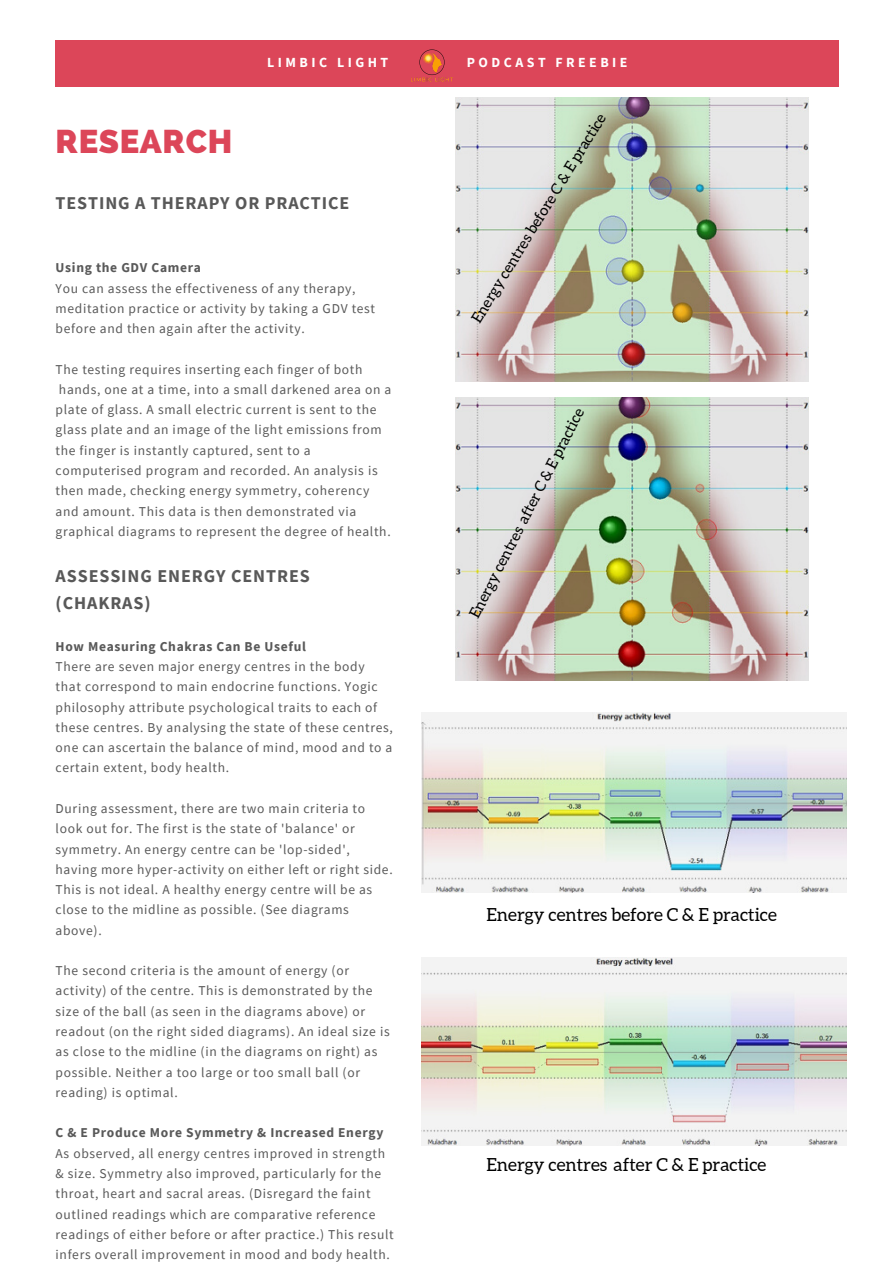
<style>
.page{position:relative;width:894px;height:1264px;background:#fff}
.page>*{position:absolute;margin:0;border:0;box-sizing:border-box;transform-origin:0 0}
.t1{font:800 32.7px "Raleway";letter-spacing:.02em;color:#dc4659}
.t2{font:18px "Aleo";color:#000}
.t3{font:700 18px/27px "Source Sans Pro";letter-spacing:.05em;color:#595959}
.t4{font:15px "Aleo";color:#000}
.t5{font:700 13.95px "Source Sans Pro";letter-spacing:.25em;color:#fff}
.t6{font:13.5px/20.2px "Source Sans Pro";letter-spacing:.05em;color:#595959}
.t7{font:700 13.5px "Source Sans Pro";letter-spacing:.05em;color:#595959}
</style>
<div class="page">
<img style="left:455px;top:97px;width:353px;height:284px">
<div style="left:56px;top:40px;width:782px;height:47px;background:#dc4659"></div>
<img style="left:411px;top:49px;width:42px;height:33px">
<img style="left:422px;top:957px;width:424px;height:188px">
<img style="left:455px;top:398px;width:353px;height:282px">
<img style="left:422px;top:712px;width:424px;height:180px">
<p class="t5" style="left:267px;top:54px;width:122px">LIMBIC LIGHT</p>
<p class="t5" style="left:466px;top:54px;width:162px">PODCAST FREEBIE</p>
<h1 class="t1" style="left:56px;top:123px;width:178px">RESEARCH</h1>
<h2 class="t3" style="left:56px;top:189px;width:295px">TESTING A THERAPY OR PRACTICE</h2>
<p class="t7" style="left:56px;top:259px;width:147px">Using the GDV Camera</p>
<p class="t6" style="left:56px;top:277px;width:321px">You can assess the effectiveness of any therapy, meditation practice or activity by taking a GDV test before and then again after the activity.</p>
<p class="t6" style="left:56px;top:359px;width:337px">The testing requires inserting each finger of both hands, one at a time, into a small darkened area on a plate of glass. A small electric current is sent to the glass plate and an image of the light emissions from the finger is instantly captured, sent to a computerised program and recorded. An analysis is then made, checking energy symmetry, coherency and amount. This data is then demonstrated via graphical diagrams to represent the degree of health.</p>
<h2 class="t3" style="left:56px;top:562px;width:256px">ASSESSING ENERGY CENTRES (CHAKRAS)</h2>
<p class="t7" style="left:56px;top:637px;width:252px">How Measuring Chakras Can Be Useful</p>
<p class="t6" style="left:56px;top:656px;width:338px">There are seven major energy centres in the body that correspond to main endocrine functions. Yogic philosophy attribute psychological traits to each of these centres. By analysing the state of these centres, one can ascertain the balance of mind, mood and to a certain extent, body health.</p>
<p class="t6" style="left:56px;top:798px;width:338px">During assessment, there are two main criteria to look out for. The first is the state of 'balance' or symmetry. An energy centre can be 'lop-sided', having more hyper-activity on either left or right side.<br>This is not ideal. A healthy energy centre will be as close to the midline as possible. (See diagrams above).</p>
<p class="t6" style="left:56px;top:960px;width:335px">The second criteria is the amount of energy (or activity) of the centre. This is demonstrated by the size of the ball (as seen in the diagrams above) or readout (on the right sided diagrams). An ideal size is as close to the midline (in the diagrams on right) as possible. Neither a too large or too small ball (or reading) is optimal.</p>
<p class="t7" style="left:56px;top:1124px;width:329px">C &amp; E Produce More Symmetry &amp; Increased Energy</p>
<p class="t6" style="left:56px;top:1142px;width:339px">As observed, all energy centres improved in strength &amp; size. Symmetry also improved, particularly for the throat, heart and sacral areas. (Disregard the faint outlined readings which are comparative reference readings of either before or after practice.) This result infers overall improvement in mood and body health.</p>
<p class="t4" style="left:467px;top:316px;width:244px;rotate:-58deg">Energy centres before C &amp; E practice</p>
<p class="t4" style="left:466px;top:613px;width:235px;rotate:-63deg">Energy centres after C &amp; E practice</p>
<h2 class="t2" style="left:486px;top:904px;width:292px">Energy centres before C &amp; E practice</h2>
<h2 class="t2" style="left:486px;top:1154px;width:281px">Energy centres after C &amp; E practice</h2>
</div>
